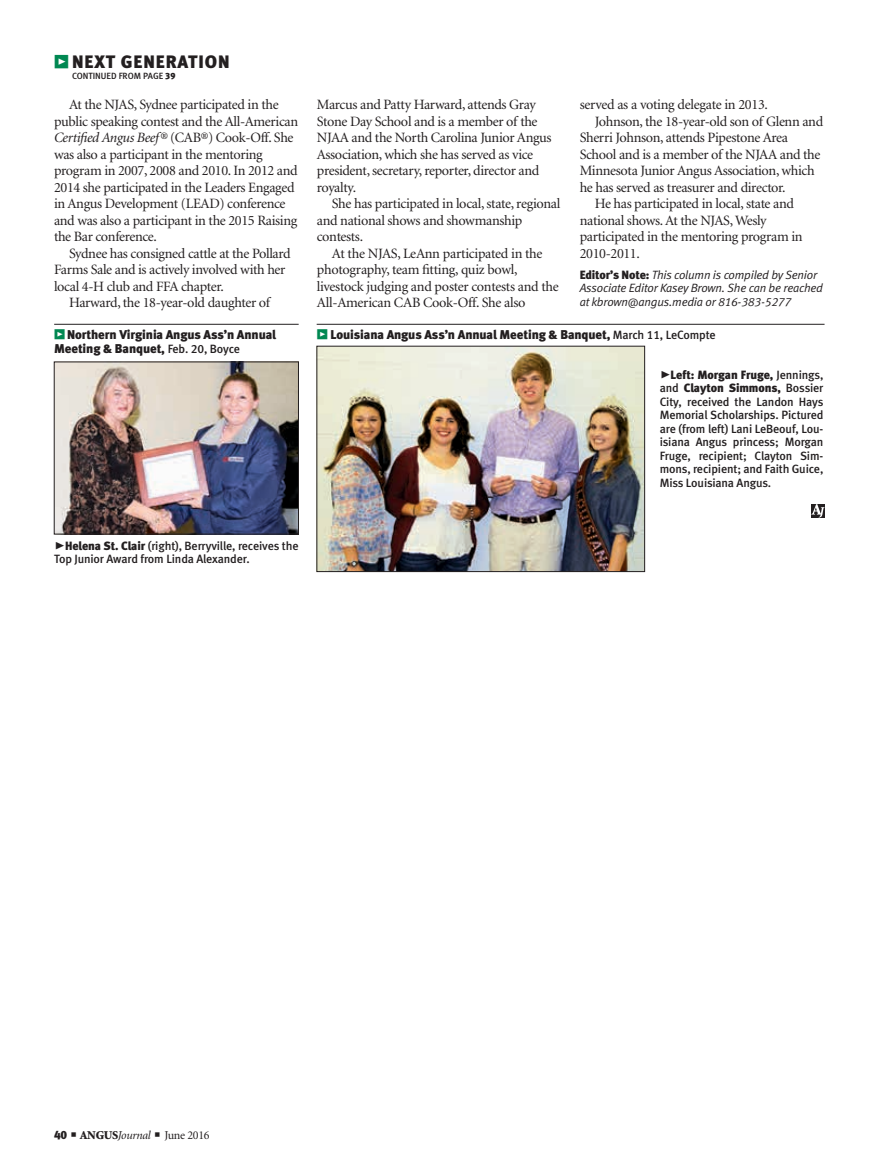
<style>
.page{position:relative;width:878px;height:1168px;background:#fff}
.page>*{position:absolute;margin:0;border:0;box-sizing:border-box;transform-origin:0 0}
.t1{font:18px "Meta Black LF";letter-spacing:.05em;color:#231f20}
.body_text{font:14.25px/16.5px "Minion";letter-spacing:-.025em;color:#231f20}
.cutlines{font:12.75px/13.5px "Meta Black LF";letter-spacing:-.01em;color:#231f20}
.cutlines-2{font:12px/13.5px "Meta Medium LF";letter-spacing:-.01em;color:#231f20}
.editor_s_note{font:italic 12px/13.5px "Meta Normal LF";letter-spacing:-.015em;color:#231f20}
.t2{font:12px "Minion";letter-spacing:-.025em;color:#231f20}
.t3{font:9px "Meta Medium LF";color:#231f20}
.s1{font-family:"Meta Black Expert";color:#008852}
.s2{font-family:"Meta Black LF"}
.s3{font-style:italic}
.s4{font-family:"Meta Black Caps Expert";font-size:13.5px;color:#008852}
.s5{font-family:"Meta Medium LF";font-size:12px}
.s6{font-family:"Meta Black LF";font-style:normal}
.s7{font-family:"Meta Black Caps Expert";font-size:21px}
.s8{font-weight:900}
</style>
<div class="page">
<hr style="left:316px;top:324px;width:508px;height:1px;background:#231f20">
<img style="left:56px;top:364px;width:240px;height:168px">
<div style="left:54px;top:362px;width:244px;height:172px;border:1px solid #231f20"></div>
<img style="left:318px;top:348px;width:324px;height:222px">
<div style="left:316px;top:346px;width:328px;height:226px;border:1px solid #231f20"></div>
<hr style="left:54px;top:324px;width:244px;height:1px;background:#231f20">
<svg style="left:811px;top:504px;width:13px;height:13px"></svg>
<p class="t1" style="left:54px;top:51px;width:177px"><span class="s1">z</span> NEXT GENERATION</p>
<p class="t3" style="left:72px;top:71px;width:105px">CONTINUED FROM PAGE <span class="s2">39</span></p>
<p class="body_text" style="left:54px;top:97px;width:246px;text-indent:15px">At the NJAS, Sydnee participated in the public speaking contest and the All-American <span class="s3">Certified Angus Beef®</span> (CAB®) Cook-Off. She was also a participant in the mentoring program in 2007, 2008 and 2010. In 2012 and 2014 she participated in the Leaders Engaged in Angus Development (LEAD) conference and was also a participant in the 2015 Raising the Bar conference.</p>
<p class="body_text" style="left:54px;top:245px;width:238px;text-indent:15px">Sydnee has consigned cattle at the Pollard<br>Farms Sale and is actively involved with her local 4-H club and FFA chapter.</p>
<p class="body_text" style="left:69px;top:295px;width:202px">Harward, the 18-year-old daughter of</p>
<p class="cutlines" style="left:54px;top:328px;width:223px"><span class="s4">z</span>Northern Virginia Angus Ass’n Annual<br>Meeting &amp; Banquet, <span class="s5">Feb. 20, Boyce</span></p>
<p class="body_text" style="left:317px;top:97px;width:236px">Marcus and Patty Harward, attends Gray Stone Day School and is a member of the NJAA and the North Carolina Junior Angus Association, which she has served as vice president, secretary, reporter, director and royalty.</p>
<p class="body_text" style="left:317px;top:196px;width:245px;text-indent:15px">She has participated in local, state, regional and national shows and showmanship contests.</p>
<p class="body_text" style="left:317px;top:245px;width:243px;text-indent:15px">At the NJAS, LeAnn participated in the photography, team fitting, quiz bowl, livestock judging and poster contests and the All-American CAB Cook-Off. She also</p>
<p class="body_text" style="left:579px;top:97px;width:190px">served as a voting delegate in 2013.</p>
<p class="body_text" style="left:579px;top:113px;width:245px;text-indent:15px">Johnson, the 18-year-old son of Glenn and Sherri Johnson, attends Pipestone Area School and is a member of the NJAA and the Minnesota Junior Angus Association, which he has served as treasurer and director.</p>
<p class="body_text" style="left:579px;top:196px;width:224px;text-indent:15px">He has participated in local, state and national shows. At the NJAS, Wesly participated in the mentoring program in<br>2010-2011.</p>
<p class="editor_s_note" style="left:579px;top:268px;width:245px"><span class="s6">Editor’s Note:</span> This column is compiled by Senior<br>Associate Editor Kasey Brown. She can be reached at kbrown@angus.media or 816-383-5277</p>
<p class="cutlines" style="left:316px;top:328px;width:400px"><span class="s4">z</span> Louisiana Angus Ass’n Annual Meeting &amp; Banquet, <span class="s5">March 11, LeCompte</span></p>
<p class="cutlines-2" style="left:659px;top:368px;width:165px;text-align:justify"><span class="s7">@</span><span class="s2">Left: Morgan Fruge,</span> Jennings, and <span class="s2">Clayton Simmons,</span> Bossier City, received the Landon Hays Memorial Scholarships. Pictured are (from left) Lani LeBeouf, Lou&shy;isiana Angus princess; Morgan Fruge, recipient; Clayton Sim&shy;mons, recipient; and Faith Guice, Miss Louisiana Angus.</p>
<p class="cutlines-2" style="left:54px;top:539px;width:246px"><span class="s7">@</span><span class="s2">Helena St. Clair</span> (right), Berryville, receives the<br>Top Junior Award from Linda Alexander.</p>
<p class="t2" style="left:54px;top:1129px;width:157px"><span class="s2">40</span> ■ <span class="s8">ANGUS</span><span class="s3">Journal</span> ■ June 2016</p>
</div>
